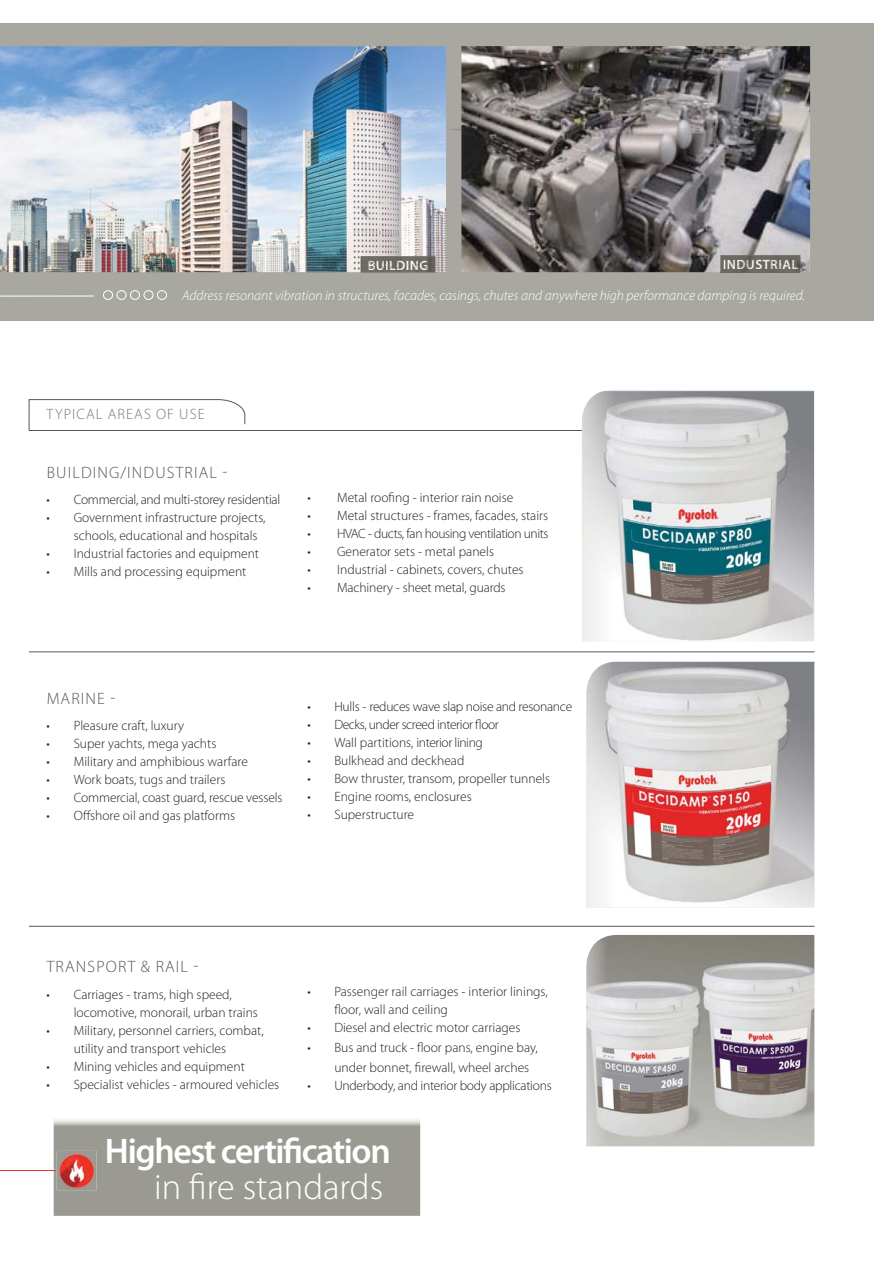
<style>
.page{position:relative;width:874px;height:1279px;background:#fff}
.page>*{position:absolute;margin:0;border:0;box-sizing:border-box;transform-origin:0 0}
.t1{font:300 36.3px "Myriad Pro";color:#fff}
.t2{font:600 35.7px "Myriad Pro";letter-spacing:-.04em;color:#fff}
.t3{font:300 16.5px "Myriad Pro";letter-spacing:.07em;color:#58584e}
.t4{font:300 15px "Myriad Pro";letter-spacing:.07em;color:#777770}
.t5{font:italic 300 13.95px "Myriad Pro";color:#fff}
.t6{font:300 13.5px/18px "Myriad Pro";color:#231f20}
.t7{font:300 13.5px "Myriad Pro";letter-spacing:-.02em;color:#231f20}
.t8{font:300 13.5px "Myriad Pro";letter-spacing:-.03em;color:#231f20}
.t9{font:300 13.5px "Myriad Pro";letter-spacing:-.025em;color:#231f20}
.t10{font:600 13.5px "Myriad Pro";letter-spacing:.03em;color:#f3f1f0}
.t11{font:600 13.5px "Myriad Pro";letter-spacing:.03em;color:#faf6f5}
.s1{color:#f5f3f1}
.s2{color:#faf9f8}
.s3{color:#fbfaf9}
.s4{color:#f1eff0}
.s5{color:#f5f4f4}
.s6{color:#f7f7f6}
</style>
<div class="page">
<div style="left:0;top:23px;width:874px;height:297px;background:#a8a8a0"></div>
<hr style="left:29px;top:926px;width:785px;height:1px;background:#58584e">
<hr style="left:29px;top:431px;width:781px;height:1px;background:#58584e">
<img style="left:581px;top:391px;width:233px;height:250px">
<img style="left:586px;top:661px;width:228px;height:246px">
<img style="left:586px;top:935px;width:228px;height:211px">
<svg style="left:29px;top:399px;width:216px;height:32px"></svg>
<hr style="left:29px;top:651px;width:785px;height:1px;background:#58584e">
<div style="left:143px;top:290px;width:10px;height:10px;border:1px solid #fff;border-radius:50%"></div>
<div style="left:130px;top:290px;width:10px;height:10px;border:1px solid #fff;border-radius:50%"></div>
<div style="left:117px;top:290px;width:9px;height:10px;border:1px solid #fff;border-radius:50%"></div>
<div style="left:103px;top:290px;width:10px;height:10px;border:1px solid #fff;border-radius:50%"></div>
<div style="left:157px;top:290px;width:10px;height:10px;border:1px solid #fff;border-radius:50%"></div>
<img style="left:461px;top:46px;width:349px;height:226px">
<img style="left:95px;top:46px;width:351px;height:226px">
<svg style="left:0;top:46px;width:95px;height:251px;background:#b3c2d1"></svg>
<img style="left:54px;top:1119px;width:366px;height:96px">
<hr style="left:0;top:1169px;width:55px;height:1px;background:#ee3224">
<img style="left:57px;top:1151px;width:39px;height:39px">
<svg style="left:67px;top:1158px;width:13px;height:12px"></svg>
<img style="left:720px;top:255px;width:80px;height:17px">
<img style="left:723px;top:259px;width:74px;height:10px">
<svg style="left:361px;top:272px;width:74px;height:1px"></svg>
<img style="left:360px;top:256px;width:75px;height:16px">
<img style="left:368px;top:260px;width:59px;height:10px">
<p class="t11" style="left:367px;top:257px;width:62px">BU<span class="s1">IL</span><span class="s2">DI</span><span class="s3">NG</span></p>
<p class="t10" style="left:722px;top:256px;width:77px"><span class="s4">IN</span>DUST<span class="s5">RI</span><span class="s6">AL</span></p>
<p class="t5" style="left:182px;top:290px;width:624px">Address resonant vibration in structures, facades, casings, chutes and anywhere high performance damping is required.</p>
<p class="t4" style="left:46px;top:408px;width:160px">TYPICAL AREAS OF USE</p>
<p class="t3" style="left:47px;top:466px;width:182px">BUILDING/INDUSTRIAL -</p>
<p class="t7" style="left:47px;top:495px;width:235px">• Commercial, and multi-storey residential</p>
<p class="t6" style="left:74px;top:510px;width:193px;text-indent:-27px">• Government infrastructure projects, schools, educational and hospitals</p>
<p class="t6" style="left:47px;top:546px;width:214px">• Industrial factories and equipment</p>
<p class="t6" style="left:47px;top:564px;width:201px">• Mills and processing equipment</p>
<p class="t6" style="left:307px;top:490px;width:207px">• Metal roofing - interior rain noise</p>
<p class="t6" style="left:307px;top:508px;width:242px">• Metal structures - frames, facades, stairs</p>
<p class="t8" style="left:307px;top:529px;width:243px">• HVAC - ducts, fan housing ventilation units</p>
<p class="t6" style="left:307px;top:544px;width:188px">• Generator sets - metal panels</p>
<p class="t6" style="left:307px;top:562px;width:218px">• Industrial - cabinets, covers, chutes</p>
<p class="t6" style="left:307px;top:580px;width:200px">• Machinery - sheet metal, guards</p>
<p class="t3" style="left:47px;top:692px;width:70px">MARINE -</p>
<p class="t6" style="left:47px;top:718px;width:139px">• Pleasure craft, luxury</p>
<p class="t6" style="left:47px;top:736px;width:171px">• Super yachts, mega yachts</p>
<p class="t6" style="left:47px;top:754px;width:203px">• Military and amphibious warfare</p>
<p class="t6" style="left:47px;top:772px;width:180px">• Work boats, tugs and trailers</p>
<p class="t6" style="left:47px;top:790px;width:237px">• Commercial, coast guard, rescue vessels</p>
<p class="t6" style="left:47px;top:808px;width:190px">• Offshore oil and gas platforms</p>
<p class="t7" style="left:307px;top:702px;width:266px">• Hulls - reduces wave slap noise and resonance</p>
<p class="t8" style="left:307px;top:720px;width:193px">• Decks, under screed interior floor</p>
<p class="t9" style="left:307px;top:738px;width:177px">• Wall partitions, interior lining</p>
<p class="t6" style="left:307px;top:753px;width:158px">• Bulkhead and deckhead</p>
<p class="t6" style="left:307px;top:771px;width:244px">• Bow thruster, transom, propeller tunnels</p>
<p class="t6" style="left:307px;top:789px;width:166px">• Engine rooms, enclosures</p>
<p class="t6" style="left:307px;top:807px;width:108px">• Superstructure</p>
<p class="t3" style="left:47px;top:960px;width:153px">TRANSPORT &amp; RAIL -</p>
<p class="t6" style="left:74px;top:986px;width:186px;text-indent:-27px">• Carriages - trams, high speed, locomotive, monorail, urban trains</p>
<p class="t6" style="left:74px;top:1022px;width:191px;text-indent:-27px">• Military, personnel carriers, combat, utility and transport vehicles</p>
<p class="t6" style="left:47px;top:1058px;width:200px">• Mining vehicles and equipment</p>
<p class="t6" style="left:47px;top:1076px;width:234px">• Specialist vehicles - armoured vehicles</p>
<p class="t6" style="left:334px;top:984px;width:215px;text-indent:-27px">• Passenger rail carriages - interior linings, floor, wall and ceiling</p>
<p class="t6" style="left:307px;top:1020px;width:214px">• Diesel and electric motor carriages</p>
<p class="t6" style="left:334px;top:1039px;width:205px;line-height:19.8px;text-indent:-27px">• Bus and truck - floor pans, engine bay, under bonnet, firewall, wheel arches</p>
<p class="t7" style="left:307px;top:1080px;width:246px">• Underbody, and interior body applications</p>
<h2 class="t2" style="left:105px;top:1130px;width:287px">Highest certification</h2>
<h1 class="t1" style="left:154px;top:1172px;width:230px">in fire standards</h1>
</div>
